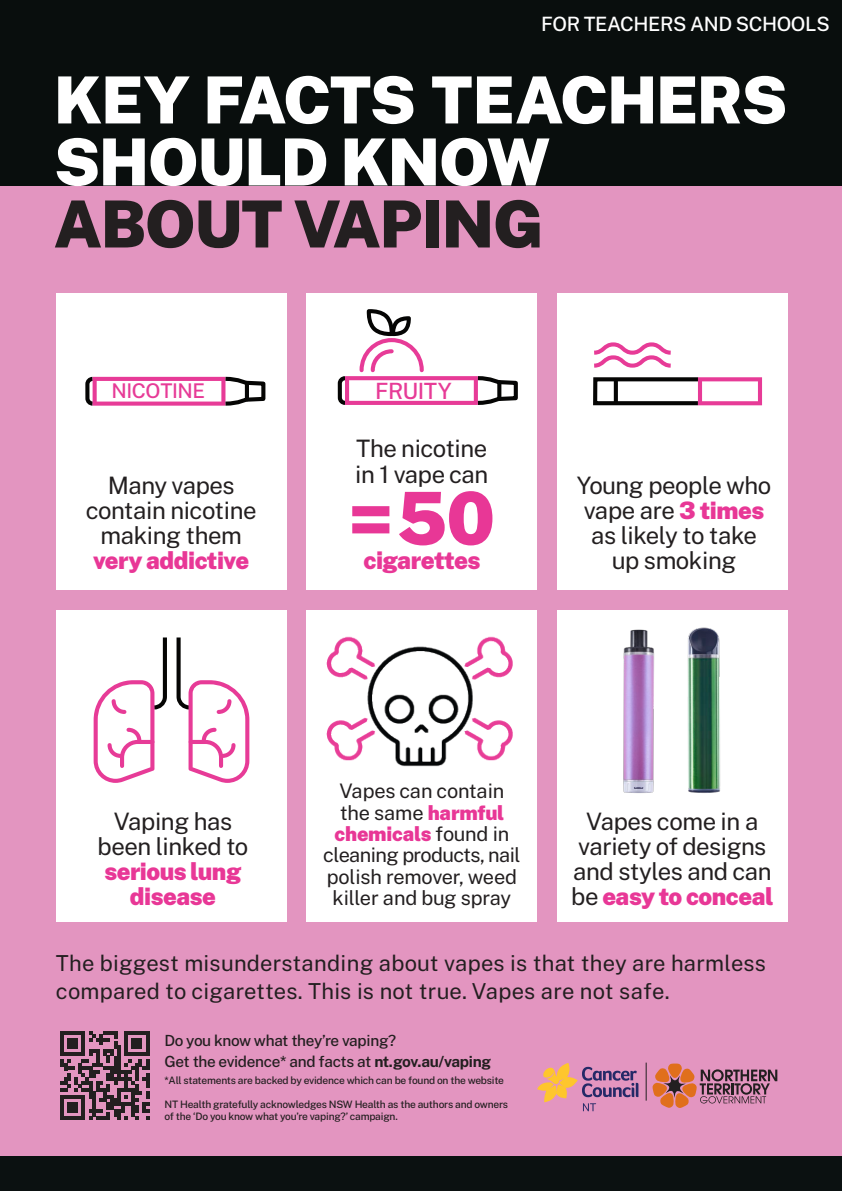
<style>
.page{position:relative;width:842px;height:1191px;background:#e395c0}
.page>*{position:absolute;margin:0;border:0;box-sizing:border-box;transform-origin:0 0}
.t1{font:900 73px "Public Sans";color:#e83796}
.t2{font:900 65px/62px "Public Sans";letter-spacing:-.02em;color:#fff}
.t3{font:900 24.3px "Public Sans";letter-spacing:-.02em;color:#e83796}
.t4{font:24px/25px "Public Sans";letter-spacing:-.02em;color:#231f20;text-align:center}
.t5{font:500 22.4px "Public Sans";letter-spacing:-.02em;color:#e73b97}
.t6{font:22px/28px "Public Sans";letter-spacing:.01em;color:#231f20}
.t7{font:500 20.3px "Public Sans";letter-spacing:-.02em;color:#e73b97}
.t8{font:20px/21.5px "Public Sans";letter-spacing:-.015em;color:#231f20;text-align:center}
.t9{font:500 19.7px "Public Sans";letter-spacing:-.02em;color:#fff}
.t10{font:500 15.4px/20.3px "Public Sans";letter-spacing:-.02em;color:#231f20}
.t11{font:500 10.3px/12.3px "Public Sans";letter-spacing:-.02em;color:#231f20}
.s1{color:#231f20}
.s2{font-weight:900;color:#e83796}
.s3{font-weight:100}
</style>
<div class="page">
<div style="left:0;top:1155px;width:842px;height:36px;background:#0b1111"></div>
<svg style="left:60px;top:1031px;width:89px;height:89px"></svg>
<svg style="left:653px;top:1063px;width:124px;height:45px"></svg>
<svg style="left:537px;top:1063px;width:101px;height:48px"></svg>
<hr style="left:646px;top:1062px;width:1px;height:38px;background:#231f20">
<div style="left:0;top:0;width:842px;height:185px;background:#090e0d"></div>
<div style="left:56px;top:293px;width:230px;height:296px;background:#fff"></div>
<div style="left:307px;top:293px;width:230px;height:296px;background:#fff"></div>
<div style="left:557px;top:293px;width:230px;height:296px;background:#fff"></div>
<div style="left:56px;top:610px;width:230px;height:311px;background:#fff"></div>
<div style="left:307px;top:610px;width:230px;height:311px;background:#fff"></div>
<svg style="left:94px;top:637px;width:155px;height:146px"></svg>
<img style="left:326px;top:636px;width:187px;height:131px">
<div style="left:557px;top:610px;width:230px;height:311px;background:#fff"></div>
<img style="left:623px;top:629px;width:32px;height:164px">
<img style="left:687px;top:627px;width:34px;height:166px">
<svg style="left:337px;top:309px;width:181px;height:96px"></svg>
<svg style="left:85px;top:376px;width:181px;height:30px"></svg>
<div style="left:593px;top:377px;width:107px;height:28px;border:4px solid #050504"></div>
<svg style="left:614px;top:380px;width:4px;height:22px"></svg>
<svg style="left:594px;top:342px;width:77px;height:26px"></svg>
<svg style="left:698px;top:377px;width:64px;height:28px"></svg>
<p class="t9" style="left:541px;top:9px;width:290px">FOR TEACHERS AND SCHOOLS</p>
<p class="t2" style="left:54px;top:65px;width:735px">KEY FACTS TEACHERS<br>SHOULD KNOW<br><span class="s1">ABOUT VAPING</span></p>
<p class="t7" style="left:111px;top:376px;width:95px">NICOTINE</p>
<p class="t5" style="left:375px;top:374px;width:78px">FRUITY</p>
<p class="t4" style="left:355px;top:433px;width:135px;line-height:26.8px;text-align:left">The nicotine in 1 vape can</p>
<p class="t1" style="left:348px;top:465px;width:149px">=50</p>
<p class="t3" style="left:363px;top:542px;width:119px">cigarettes</p>
<p class="t4" style="left:86px;top:471px;width:172px">Many vapes contain nicotine making them <span class="s2">very addictive</span></p>
<p class="t4" style="left:577px;top:471px;width:196px">Young people who vape are <span class="s2">3 times </span>as likely to take up smoking</p>
<p class="t4" style="left:98px;top:807px;width:152px">Vaping has been linked to <span class="s2">serious lung disease</span></p>
<p class="t8" style="left:323px;top:779px;width:199px">Vapes can contain the same <span class="s2">harmful chemicals</span> found in cleaning products, nail polish remover, weed killer and bug spray</p>
<p class="t4" style="left:571px;top:807px;width:204px">Vapes come in a variety of designs and styles and can be <span class="s2">easy to conceal</span></p>
<p class="t6" style="left:56px;top:947px;width:712px">The biggest misunderstanding about vapes is that they are harmless compared to cigarettes. This is not true. Vapes are not safe.</p>
<p class="t10" style="left:164px;top:1029px;width:328px">Do you know what they’re vaping?<br>Get the evidence* and facts at <span class="s3">nt.gov.au/vaping</span></p>
<p class="t11" style="left:164px;top:1073px;width:341px">*All statements are backed by evidence which can be found on the website</p>
<p class="t11" style="left:164px;top:1097px;width:345px">NT Health gratefully acknowledges NSW Health as the authors and owners of the ‘Do you know what you’re vaping?’ campaign.</p>
</div>
